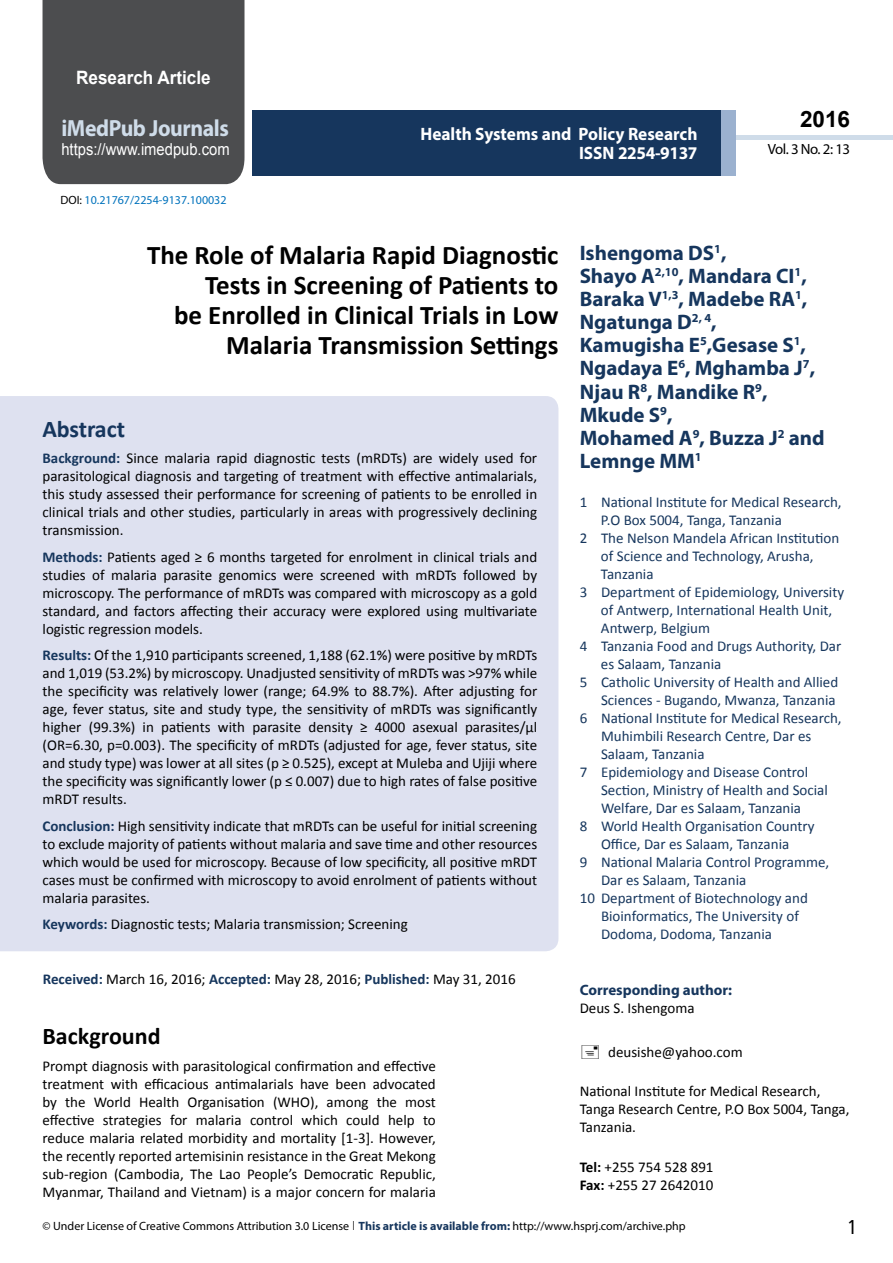
<style>
.page{position:relative;width:893px;height:1263px;background:#fff}
.page>*{position:absolute;margin:0;border:0;box-sizing:border-box;transform-origin:0 0}
.t1{font:700 27px/29.7px "Calibri";color:#000;text-align:right}
.t2{font:25.5px "Tunga";color:#000}
.t3{font:700 24px "Calibri";color:#000}
.t4{font:700 24px "Calibri";letter-spacing:-.005em;color:#16365d}
.t5{font:700 23.4px "Myriad Pro";letter-spacing:-.02em;color:#cfdce9;scale:.93 1}
.t6{font:700 22.5px "Arial";color:#000}
.t7{font:700 21px/23.1px "Myriad Pro";color:#16365d}
.t8{font:700 18.45px "Arial";color:#fff;scale:.93 1}
.t9{font:700 18px/19.8px "Myriad Pro";color:#fff;text-align:right;scale:.96 1}
.t10{font:16.5px "Arial";color:#fff;scale:.89 1}
.t11{font:15px/18px "Calibri";color:#000;text-align:justify}
.t12{font:15px "Calibri";color:#16365d}
.t13{font:700 15px "Myriad Pro";color:#16365d}
.t14{font:14.85px "Myriad Pro";letter-spacing:-.03em;color:#000}
.t15{font:12px "Myriad Pro";color:#000}
.t16{font:12px "Myriad Pro";color:#0072bc}
.s1{color:#000}
.s2{font-weight:700;color:#16365d}
.s3{font-weight:700}
.s4{font-family:"Tunga"}
</style>
<div class="page">
<div style="left:43px;top:0;width:201px;height:184px;background:#4c4d4f"></div>
<div style="left:736px;top:135px;width:157px;height:5px;background:#cfdce9"></div>
<div style="left:720px;top:110px;width:16px;height:66px;background:#9bb1cf"></div>
<div style="left:252px;top:110px;width:469px;height:66px;background:#16365d"></div>
<div style="left:0;top:396px;width:558px;height:555px;background:#dee1f0"></div>
<p class="t8" style="left:76px;top:65px;width:146px">Research Article</p>
<h3 class="t5" style="left:61px;top:113px;width:181px">iMedPub Journals</h3>
<p class="t10" style="left:61px;top:138px;width:190px">https://www.imedpub.com</p>
<p class="t16" style="left:60px;top:192px;width:168px"><span class="s1">DOI:</span> 10.21767/2254-9137.100032</p>
<p class="t9" style="left:420px;top:123px;width:290px">Health Systems and Policy Research<br>ISSN 2254-9137</p>
<h3 class="t6" style="left:800px;top:104px;width:52px">2016</h3>
<p class="t14" style="left:768px;top:140px;width:84px">Vol. 3 No. 2: 13</p>
<h1 class="t1" style="left:147px;top:241px;width:413px">The Role of Malaria Rapid Diagnostic Tests in Screening of Patients to<br>be Enrolled in Clinical Trials in Low Malaria Transmission Settings</h1>
<h3 class="t4" style="left:43px;top:413px;width:84px">Abstract</h3>
<p class="t11" style="left:43px;top:449px;width:496px"><span class="s2">Background:</span> Since malaria rapid diagnostic tests (mRDTs) are widely used for parasitological diagnosis and targeting of treatment with effective antimalarials, this study assessed their performance for screening of patients to be enrolled in clinical trials and other studies, particularly in areas with progressively declining transmission.</p>
<p class="t11" style="left:43px;top:548px;width:496px"><span class="s2">Methods:</span> Patients aged ≥ 6 months targeted for enrolment in clinical trials and studies of malaria parasite genomics were screened with mRDTs followed by microscopy. The performance of mRDTs was compared with microscopy as a gold standard, and factors affecting their accuracy were explored using multivariate logistic regression models.</p>
<p class="t11" style="left:43px;top:646px;width:496px"><span class="s2">Results:</span> Of the 1,910 participants screened, 1,188 (62.1%) were positive by mRDTs and 1,019 (53.2%) by microscopy. Unadjusted sensitivity of mRDTs was &gt;97% while the specificity was relatively lower (range; 64.9% to 88.7%). After adjusting for age, fever status, site and study type, the sensitivity of mRDTs was significantly higher (99.3%) in patients with parasite density ≥ 4000 asexual parasites/µl (OR=6.30, p=0.003). The specificity of mRDTs (adjusted for age, fever status, site and study type) was lower at all sites (p ≥ 0.525), except at Muleba and Ujiji where the specificity was significantly lower (p ≤ 0.007) due to high rates of false positive mRDT results.</p>
<p class="t11" style="left:43px;top:817px;width:496px"><span class="s2">Conclusion:</span> High sensitivity indicate that mRDTs can be useful for initial screening to exclude majority of patients without malaria and save time and other resources which would be used for microscopy. Because of low specificity, all positive mRDT cases must be confirmed with microscopy to avoid enrolment of patients without malaria parasites.</p>
<p class="t11" style="left:43px;top:915px;width:367px"><span class="s2">Keywords:</span> Diagnostic tests; Malaria transmission; Screening</p>
<p class="t11" style="left:43px;top:970px;width:474px"><span class="s2">Received:</span> March 16, 2016; <span class="s2">Accepted:</span> May 28, 2016; <span class="s2">Published:</span> May 31, 2016</p>
<h3 class="t3" style="left:43px;top:1021px;width:120px">Background</h3>
<p class="t11" style="left:43px;top:1057px;width:395px">Prompt diagnosis with parasitological confirmation and effective treatment with efficacious antimalarials have been advocated by the World Health Organisation (WHO), among the most effective strategies for malaria control which could help to reduce malaria related morbidity and mortality [1-3]. However, the recently reported artemisinin resistance in the Great Mekong sub-region (Cambodia, The Lao People’s Democratic Republic, Myanmar, Thailand and Vietnam) is a major concern for malaria</p>
<h3 class="t7" style="left:580px;top:241px;width:247px">Ishengoma DS<sup>1</sup>,<br>Shayo A<sup>2,10</sup>, Mandara CI<sup>1</sup>,<br>Baraka V<sup>1,3</sup>, Madebe RA<sup>1</sup>,<br>Ngatunga D<sup>2,</sup> <sup>4</sup>,<br>Kamugisha E<sup>5</sup>,Gesase S<sup>1</sup>,<br>Ngadaya E<sup>6</sup>, Mghamba J<sup>7</sup>,<br>Njau R<sup>8</sup>, Mandike R<sup>9</sup>,<br>Mkude S<sup>9</sup>,<br>Mohamed A<sup>9</sup>, Buzza J<sup>2</sup> and<br>Lemnge MM<sup>1</sup></h3>
<p class="t12" style="left:580px;top:493px;width:263px">1 National Institute for Medical Research,</p>
<p class="t12" style="left:601px;top:511px;width:182px">P.O Box 5004, Tanga, Tanzania</p>
<p class="t12" style="left:580px;top:529px;width:261px">2 The Nelson Mandela African Institution</p>
<p class="t12" style="left:601px;top:547px;width:214px">of Science and Technology, Arusha,</p>
<p class="t12" style="left:601px;top:565px;width:54px">Tanzania</p>
<p class="t12" style="left:580px;top:583px;width:266px">3 Department of Epidemiology, University</p>
<p class="t12" style="left:601px;top:601px;width:233px">of Antwerp, International Health Unit,</p>
<p class="t12" style="left:601px;top:619px;width:111px">Antwerp, Belgium</p>
<p class="t12" style="left:580px;top:637px;width:263px">4 Tanzania Food and Drugs Authority, Dar</p>
<p class="t12" style="left:601px;top:655px;width:122px">es Salaam, Tanzania</p>
<p class="t12" style="left:580px;top:673px;width:260px">5 Catholic University of Health and Allied</p>
<p class="t12" style="left:601px;top:691px;width:236px">Sciences - Bugando, Mwanza, Tanzania</p>
<p class="t12" style="left:580px;top:709px;width:263px">6 National Institute for Medical Research,</p>
<p class="t12" style="left:601px;top:727px;width:212px">Muhimbili Research Centre, Dar es</p>
<p class="t12" style="left:601px;top:745px;width:105px">Salaam, Tanzania</p>
<p class="t12" style="left:580px;top:763px;width:230px">7 Epidemiology and Disease Control</p>
<p class="t12" style="left:601px;top:781px;width:228px">Section, Ministry of Health and Social</p>
<p class="t12" style="left:601px;top:799px;width:202px">Welfare, Dar es Salaam, Tanzania</p>
<p class="t12" style="left:580px;top:817px;width:236px">8 World Health Organisation Country</p>
<p class="t12" style="left:601px;top:835px;width:190px">Office, Dar es Salaam, Tanzania</p>
<p class="t12" style="left:580px;top:853px;width:251px">9 National Malaria Control Programme,</p>
<p class="t12" style="left:601px;top:871px;width:147px">Dar es Salaam, Tanzania</p>
<p class="t12" style="left:580px;top:889px;width:230px">10 Department of Biotechnology and</p>
<p class="t12" style="left:601px;top:907px;width:199px">Bioinformatics, The University of</p>
<p class="t12" style="left:601px;top:925px;width:173px">Dodoma, Dodoma, Tanzania</p>
<p class="t13" style="left:580px;top:980px;width:154px">Corresponding author:</p>
<p class="t11" style="left:580px;top:999px;width:116px">Deus S. Ishengoma</p>
<p class="t11" style="left:608px;top:1043px;width:136px">deusishe@yahoo.com</p>
<p class="t11" style="left:580px;top:1082px;width:271px;text-align:left">National Institute for Medical Research,<br>Tanga Research Centre, P.O Box 5004, Tanga,<br>Tanzania.</p>
<p class="t11" style="left:580px;top:1158px;width:135px"><span class="s3">Tel:</span> +255 754 528 891<br><span class="s3">Fax:</span> +255 27 2642010</p>
<p class="t15" style="left:43px;top:1219px;width:645px">© Under License of Creative Commons Attribution 3.0 License <span class="s4">|</span> <span class="s2">This article is available from:</span> http://www.hsprj.com/archive.php</p>
<h2 class="t2" style="left:848px;top:1210px;width:9px">1</h2>
</div>
